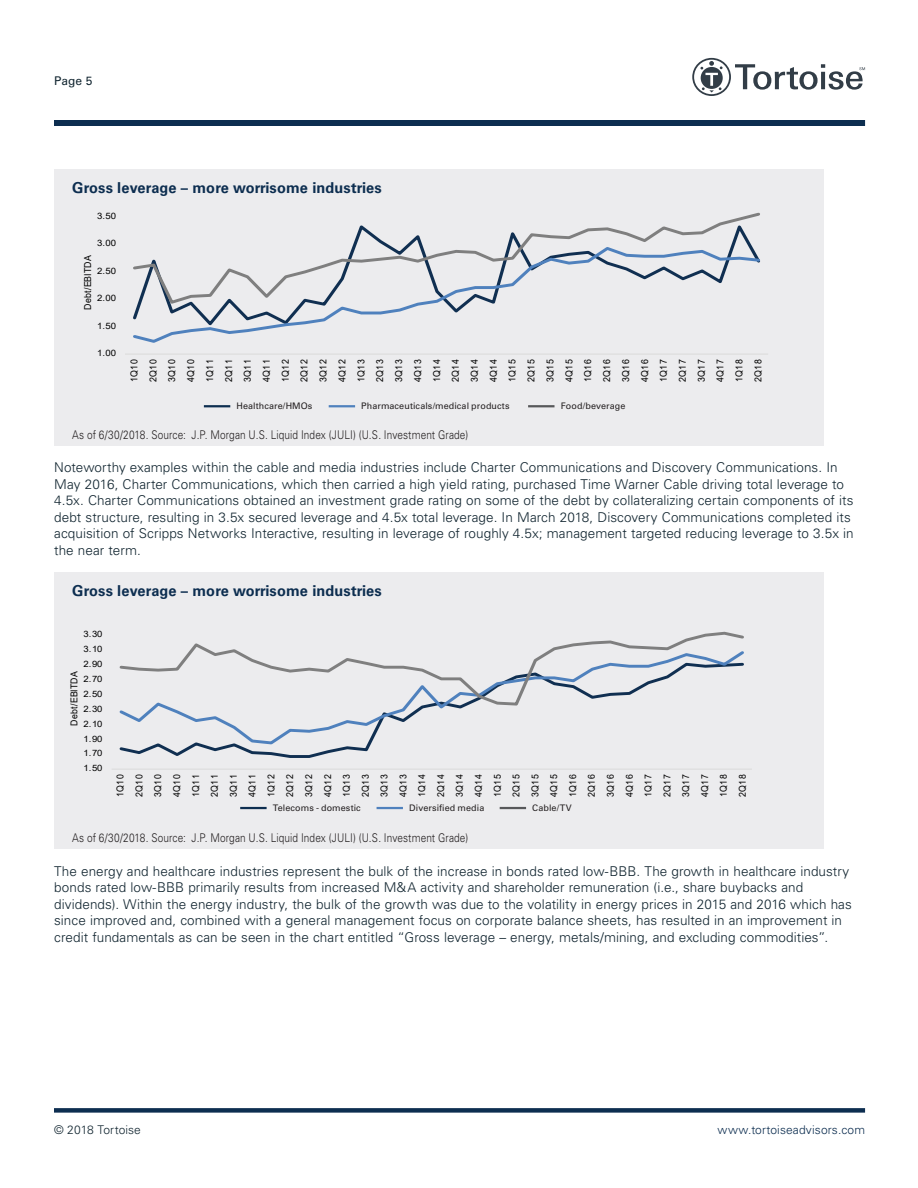
<style>
.page{position:relative;width:918px;height:1188px;background:#fff}
.page>*{position:absolute;margin:0;border:0;box-sizing:border-box;transform-origin:0 0}
.t1{font:700 15px "Univers LT Std";letter-spacing:.01em;color:#0d2e50}
.IntroText{font:300 13.5px/16.5px "Univers LT Std";letter-spacing:.005em;color:#112530}
.body{font:300 12px "Univers LT Std";letter-spacing:.01em;color:#231f20;scale:.84 1}
.t2{font:300 12px "Univers LT Std";letter-spacing:.01em;color:#0d2e50}
.t3{font:300 12px "Univers LT Std";letter-spacing:.005em;color:#112530}
.t4{font:12px "Univers LT Std";color:#112530}
.t5{font:9.6px/18.9px "Arial";color:#000;text-align:justify;scale:.92 1}
.t6{font:9.45px/18.9px "Arial";color:#000;text-align:justify;scale:.92 1}
.body-2{font:9px "Univers LT Std";letter-spacing:.01em;color:#231f20}
.t7{font:8.85px "Arial";color:#000;scale:1.09 1}
.t8{font:8.7px "Arial";color:#000;scale:1.09 1}
</style>
<div class="page">
<div style="left:54px;top:120px;width:811px;height:6px;background:#0d2e50"></div>
<div style="left:54px;top:1108px;width:811px;height:5px;background:#0d2e50"></div>
<svg style="left:692px;top:58px;width:173px;height:38px"></svg>
<div style="left:54px;top:169px;width:770px;height:277px;background:#ececee"></div>
<hr style="left:125px;top:354px;width:643px;height:1px;background:#d9d9d9">
<svg style="left:133px;top:306px;width:332px;height:37px"></svg>
<svg style="left:133px;top:212px;width:627px;height:94px"></svg>
<div style="left:54px;top:573px;width:770px;height:276px;background:#ececee"></div>
<hr style="left:112px;top:769px;width:640px;height:1px;background:#d9d9d9">
<svg style="left:119px;top:746px;width:251px;height:12px"></svg>
<svg style="left:119px;top:707px;width:345px;height:39px"></svg>
<svg style="left:119px;top:631px;width:625px;height:76px"></svg>
<hr style="left:204px;top:405px;width:26px;height:2px;background:#0d2e50">
<hr style="left:329px;top:405px;width:26px;height:2px;background:#4f81bd">
<hr style="left:528px;top:405px;width:27px;height:2px;background:#57585a">
<hr style="left:240px;top:807px;width:27px;height:2px;background:#0d2e50">
<hr style="left:377px;top:807px;width:26px;height:2px;background:#4f81bd">
<hr style="left:500px;top:807px;width:26px;height:2px;background:#57585a">
<p class="t4" style="left:54px;top:74px;width:40px">Page 5</p>
<p class="t1" style="left:72px;top:179px;width:311px">Gross leverage – more worrisome industries</p>
<p class="t7" style="left:97px;top:210px;width:19px">3.50</p>
<p class="t7" style="left:97px;top:237px;width:19px">3.00</p>
<p class="t5" style="left:78px;top:310px;width:61px;rotate:-90deg">Debt/EBITDA</p>
<p class="t7" style="left:97px;top:265px;width:19px">2.50</p>
<p class="t7" style="left:97px;top:292px;width:19px">2.00</p>
<p class="t7" style="left:97px;top:320px;width:19px">1.50</p>
<p class="t7" style="left:97px;top:347px;width:19px">1.00</p>
<p class="t5" style="left:125px;top:382px;width:26px;rotate:-90deg">1Q10<br>2Q10<br>3Q10<br>4Q10<br>1Q11<br>2Q11<br>3Q11<br>4Q11<br>1Q12<br>2Q12<br>3Q12<br>4Q12<br>1Q13<br>2Q13<br>3Q13<br>4Q13<br>1Q14<br>2Q14<br>3Q14<br>4Q14<br>1Q15<br>2Q15<br>3Q15<br>4Q15<br>1Q16<br>2Q16<br>3Q16<br>4Q16<br>1Q17<br>2Q17<br>3Q17<br>4Q17<br>1Q18<br>2Q18</p>
<p class="body-2" style="left:237px;top:401px;width:77px">Healthcare/HMOs</p>
<p class="body-2" style="left:361px;top:401px;width:150px">Pharmaceuticals/medical products</p>
<p class="body-2" style="left:561px;top:401px;width:66px">Food/beverage</p>
<p class="body" style="left:72px;top:427px;width:473px">As of 6/30/2018. Source: J.P. Morgan U.S. Liquid Index (JULI) (U.S. Investment Grade)</p>
<p class="IntroText" style="left:54px;top:459px;width:801px">Noteworthy examples within the cable and media industries include Charter Communications and Discovery Communications. In May 2016, Charter Communications, which then carried a high yield rating, purchased Time Warner Cable driving total leverage to 4.5x. Charter Communications obtained an investment grade rating on some of the debt by collateralizing certain components of its debt structure, resulting in 3.5x secured leverage and 4.5x total leverage. In March 2018, Discovery Communications completed its acquisition of Scripps Networks Interactive, resulting in leverage of roughly 4.5x; management targeted reducing leverage to 3.5x in the near term.</p>
<p class="t1" style="left:72px;top:582px;width:311px">Gross leverage – more worrisome industries</p>
<p class="t8" style="left:84px;top:628px;width:19px">3.30</p>
<p class="t8" style="left:84px;top:643px;width:19px">3.10</p>
<p class="t8" style="left:84px;top:658px;width:19px">2.90</p>
<p class="t6" style="left:65px;top:726px;width:61px;rotate:-90deg">Debt/EBITDA</p>
<p class="t8" style="left:84px;top:673px;width:19px">2.70</p>
<p class="t8" style="left:84px;top:688px;width:19px">2.50</p>
<p class="t8" style="left:84px;top:703px;width:19px">2.30</p>
<p class="t8" style="left:84px;top:718px;width:19px">2.10</p>
<p class="t8" style="left:84px;top:732px;width:19px">1.90</p>
<p class="t8" style="left:84px;top:747px;width:19px">1.70</p>
<p class="t8" style="left:84px;top:762px;width:19px">1.50</p>
<p class="t6" style="left:111px;top:797px;width:26px;rotate:-90deg">1Q10<br>2Q10<br>3Q10<br>4Q10<br>1Q11<br>2Q11<br>3Q11<br>4Q11<br>1Q12<br>2Q12<br>3Q12<br>4Q12<br>1Q13<br>2Q13<br>3Q13<br>4Q13<br>1Q14<br>2Q14<br>3Q14<br>4Q14<br>1Q15<br>2Q15<br>3Q15<br>4Q15<br>1Q16<br>2Q16<br>3Q16<br>4Q16<br>1Q17<br>2Q17<br>3Q17<br>4Q17<br>1Q18<br>2Q18</p>
<p class="body-2" style="left:273px;top:803px;width:90px">Telecoms - domestic</p>
<p class="body-2" style="left:409px;top:803px;width:77px">Diversified media</p>
<p class="body-2" style="left:532px;top:803px;width:41px">Cable/TV</p>
<p class="t8" style="left:268px;top:806px;width:86px">Telecoms - Domestic</p>
<p class="t8" style="left:419px;top:806px;width:70px">Diversified Media</p>
<p class="body" style="left:72px;top:831px;width:473px">As of 6/30/2018. Source: J.P. Morgan U.S. Liquid Index (JULI) (U.S. Investment Grade)</p>
<p class="IntroText" style="left:54px;top:863px;width:799px">The energy and healthcare industries represent the bulk of the increase in bonds rated low-BBB. The growth in healthcare industry bonds rated low-BBB primarily results from increased M&amp;A activity and shareholder remuneration (i.e., share buybacks and dividends). Within the energy industry, the bulk of the growth was due to the volatility in energy prices in 2015 and 2016 which has since improved and, combined with a general management focus on corporate balance sheets, has resulted in an improvement in credit fundamentals as can be seen in the chart entitled “Gross leverage – energy, metals/mining, and excluding commodities”.</p>
<p class="t3" style="left:54px;top:1123px;width:88px">© 2018 Tortoise</p>
<p class="t2" style="left:718px;top:1123px;width:149px">www.tortoiseadvisors.com</p>
</div>
